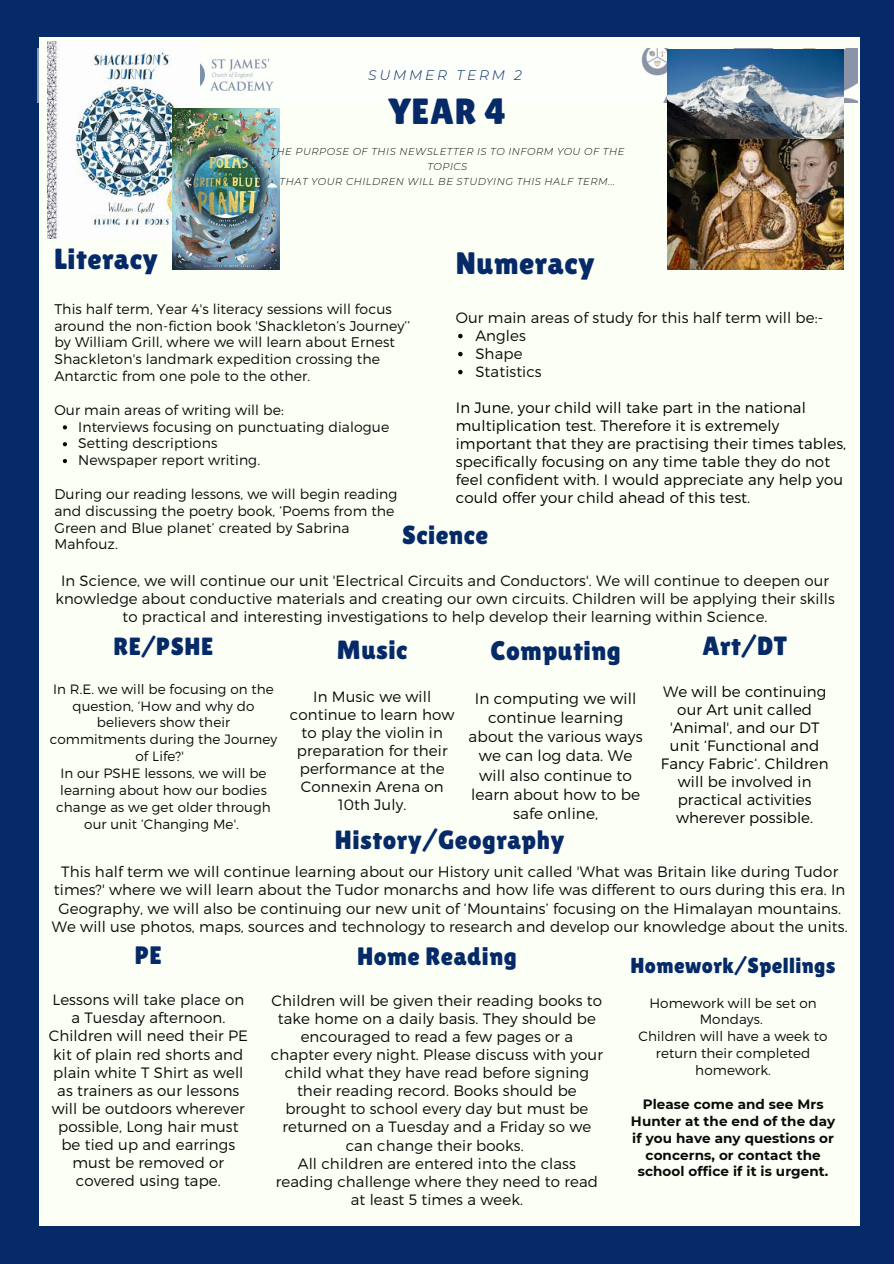
<style>
.page{position:relative;width:894px;height:1264px;background:#fff}
.page>*{position:absolute;margin:0;border:0;box-sizing:border-box;transform-origin:0 0}
.t1{font:36.45px "Lilita One";color:#062a68}
.t2{font:31.05px "Lilita One";letter-spacing:.02em;color:#062a68}
.t3{font:28.95px "Lilita One";letter-spacing:.02em;color:#062a68}
.t4{font:27px "Lilita One";letter-spacing:.02em;color:#062a68}
.t5{font:26.4px "Lilita One";letter-spacing:.02em;color:#062a68}
.t6{font:26.1px "Lilita One";letter-spacing:.02em;color:#062a68}
.t7{font:25.2px "Lilita One";letter-spacing:.02em;color:#062a68}
.t8{font:24.9px "Lilita One";letter-spacing:.02em;color:#062a68}
.t9{font:21.75px "Lilita One";letter-spacing:.02em;color:#062a68}
.t10{font:300 15.3px/19.2px "Montserrat";letter-spacing:.005em;color:#0a0a0a;text-align:center}
.t11{font:300 15px/18px "Montserrat";letter-spacing:.005em;color:#0a0a0a;text-align:center}
.t12{font:300 15px/18px "Montserrat";letter-spacing:.005em;color:#000}
.t13{font:300 14.85px/18px "Montserrat";letter-spacing:.005em;color:#0a0a0a;text-align:center}
.t14{font:300 13.95px/16.8px "Montserrat";letter-spacing:.005em;color:#0a0a0a}
.t15{font:italic 300 13.95px "Montserrat";letter-spacing:.2em;color:#062a68}
.t16{font:300 13.5px/16.8px "Montserrat";letter-spacing:.005em;color:#0a0a0a;text-align:center}
.t17{font:700 13.5px/16.8px "Montserrat";letter-spacing:.005em;color:#0a0a0a;text-align:center}
.t18{font:italic 300 10.05px/15px "Montserrat";letter-spacing:.05em;color:#0a0a0a;text-align:center}
.s1{color:#0a0a0a}
</style>
<div class="page">
<div style="left:0;top:0;width:893px;height:1263px;background:#062a68"></div>
<div style="left:40px;top:38px;width:819px;height:1187px;background:#fcfff6"></div>
<img style="left:38px;top:48px;width:819px;height:54px">
<img style="left:47px;top:41px;width:152px;height:197px">
<img style="left:172px;top:108px;width:107px;height:161px">
<img style="left:667px;top:50px;width:176px;height:90px">
<img style="left:667px;top:140px;width:176px;height:129px">
<svg style="left:458px;top:334px;width:4px;height:4px"></svg>
<svg style="left:458px;top:352px;width:4px;height:4px"></svg>
<svg style="left:458px;top:370px;width:4px;height:4px"></svg>
<svg style="left:63px;top:425px;width:4px;height:4px"></svg>
<svg style="left:63px;top:442px;width:4px;height:4px"></svg>
<svg style="left:63px;top:459px;width:4px;height:4px"></svg>
<p class="t15" style="left:368px;top:66px;width:155px">SUMMER TERM 2</p>
<p class="t1" style="left:388px;top:91px;width:119px">YEAR 4</p>
<p class="t18" style="left:270px;top:144px;width:355px">THE PURPOSE OF THIS NEWSLETTER IS TO INFORM YOU OF THE<br>TOPICS<br>THAT YOUR CHILDREN WILL BE STUDYING THIS HALF TERM...</p>
<p class="t3" style="left:54px;top:242px;width:105px">Literacy</p>
<p class="t14" style="left:54px;top:300px;width:357px">This half term, Year 4's literacy sessions will focus around the non-fiction book 'Shackleton’s Journey’’ by William Grill, where we will learn about Ernest Shackleton's landmark expedition crossing the Antarctic from one pole to the other.</p>
<p class="t14" style="left:54px;top:401px;width:231px">Our main areas of writing will be:</p>
<h3 class="t14" style="left:78px;top:417px;width:312px">Interviews focusing on punctuating dialogue</h3>
<p class="t14" style="left:78px;top:434px;width:141px">Setting descriptions</p>
<p class="t14" style="left:78px;top:451px;width:183px">Newspaper report writing.</p>
<p class="t14" style="left:54px;top:485px;width:344px">During our reading lessons, we will begin reading and discussing the poetry book, ‘Poems from the<br>Green and Blue planet’ created by Sabrina</p>
<p class="t14" style="left:54px;top:535px;width:65px">Mahfouz.</p>
<p class="t2" style="left:455px;top:245px;width:141px">Numeracy</p>
<h3 class="t11" style="left:455px;top:307px;width:369px">Our main areas of study for this half term will be:-</h3>
<p class="t11" style="left:475px;top:325px;width:52px">Angles</p>
<p class="t11" style="left:475px;top:343px;width:49px">Shape</p>
<p class="t11" style="left:475px;top:361px;width:68px">Statistics</p>
<p class="t12" style="left:455px;top:397px;width:392px">In June, your child will take part in the national multiplication test. Therefore it is extremely important that they are practising their times tables, specifically focusing on any time table they do not feel confident with. I would appreciate any help you could offer your child ahead of this test.</p>
<p class="t6" style="left:402px;top:519px;width:87px">Science</p>
<h3 class="t13" style="left:55px;top:570px;width:780px">In Science, we will continue our unit 'Electrical Circuits and Conductors'. We will continue to deepen our knowledge about conductive materials and creating our own circuits. Children will be applying their skills to practical and interesting investigations to help develop their learning within Science.</h3>
<h3 class="t5" style="left:702px;top:630px;width:86px">Art/DT</h3>
<p class="t12" style="left:660px;top:682px;width:169px;text-align:center"><span class="s1">W</span>e will be continuing our Art unit called 'Animal', and our DT unit ‘Functional and<br>Fancy Fabric‘. Children will be involved in practical activities wherever possible.</p>
<h4 class="t8" style="left:113px;top:631px;width:101px">RE/PSHE</h4>
<p class="t16" style="left:50px;top:679px;width:229px">In R.E. we will be focusing on the question, ‘How and why do believers show their commitments during the Journey of Life?'</p>
<p class="t16" style="left:56px;top:764px;width:216px">In our PSHE lessons, we will be learning about how our bodies change as we get older through our unit ‘Changing Me'.</p>
<h3 class="t5" style="left:337px;top:634px;width:72px">Music</h3>
<p class="t11" style="left:290px;top:686px;width:166px">In Music we will continue to learn how to play the violin in preparation for their performance at the<br>Connexin Arena on<br>10th July.</p>
<h3 class="t4" style="left:490px;top:634px;width:132px">Computing</h3>
<p class="t10" style="left:468px;top:688px;width:175px">In computing we will continue learning about the various ways we can log data. We will also continue to learn about how to be safe online,</p>
<h5 class="t5" style="left:335px;top:825px;width:231px">History/Geography</h5>
<p class="t11" style="left:52px;top:862px;width:797px">This half term we will continue learning about our History unit called 'What was Britain like during Tudor times?' where we will learn about the Tudor monarchs and how life was different to ours during this era. In Geography, we will also be continuing our new unit of ‘Mountains’ focusing on the Himalayan mountains.<br>We will use photos, maps, sources and technology to research and develop our knowledge about the units.</p>
<h2 class="t7" style="left:135px;top:940px;width:29px">PE</h2>
<p class="t11" style="left:49px;top:990px;width:201px">Lessons will take place on a Tuesday afternoon.<br>Children will need their PE kit of plain red shorts and plain white T Shirt as well as trainers as our lessons will be outdoors wherever possible, Long hair must be tied up and earrings must be removed or covered using tape.</p>
<h3 class="t7" style="left:357px;top:941px;width:161px">Home Reading</h3>
<p class="t11" style="left:271px;top:991px;width:333px">Children will be given their reading books to take home on a daily basis. They should be encouraged to read a few pages or a chapter every night. Please discuss with your child what they have read before signing their reading record. Books should be brought to school every day but must be returned on a Tuesday and a Friday so we can change their books.</p>
<p class="t11" style="left:276px;top:1153px;width:323px">All children are entered into the class reading challenge where they need to read at least 5 times a week.</p>
<h6 class="t9" style="left:630px;top:953px;width:206px">Homework/Spellings</h6>
<p class="t16" style="left:649px;top:993px;width:169px">Homework will be set on<br>Mondays.</p>
<p class="t16" style="left:638px;top:1027px;width:190px">Children will have a week to return their completed homework.</p>
<p class="t17" style="left:630px;top:1095px;width:206px">Please come and see Mrs<br>Hunter at the end of the day if you have any questions or concerns, or contact the school office if it is urgent.</p>
</div>
